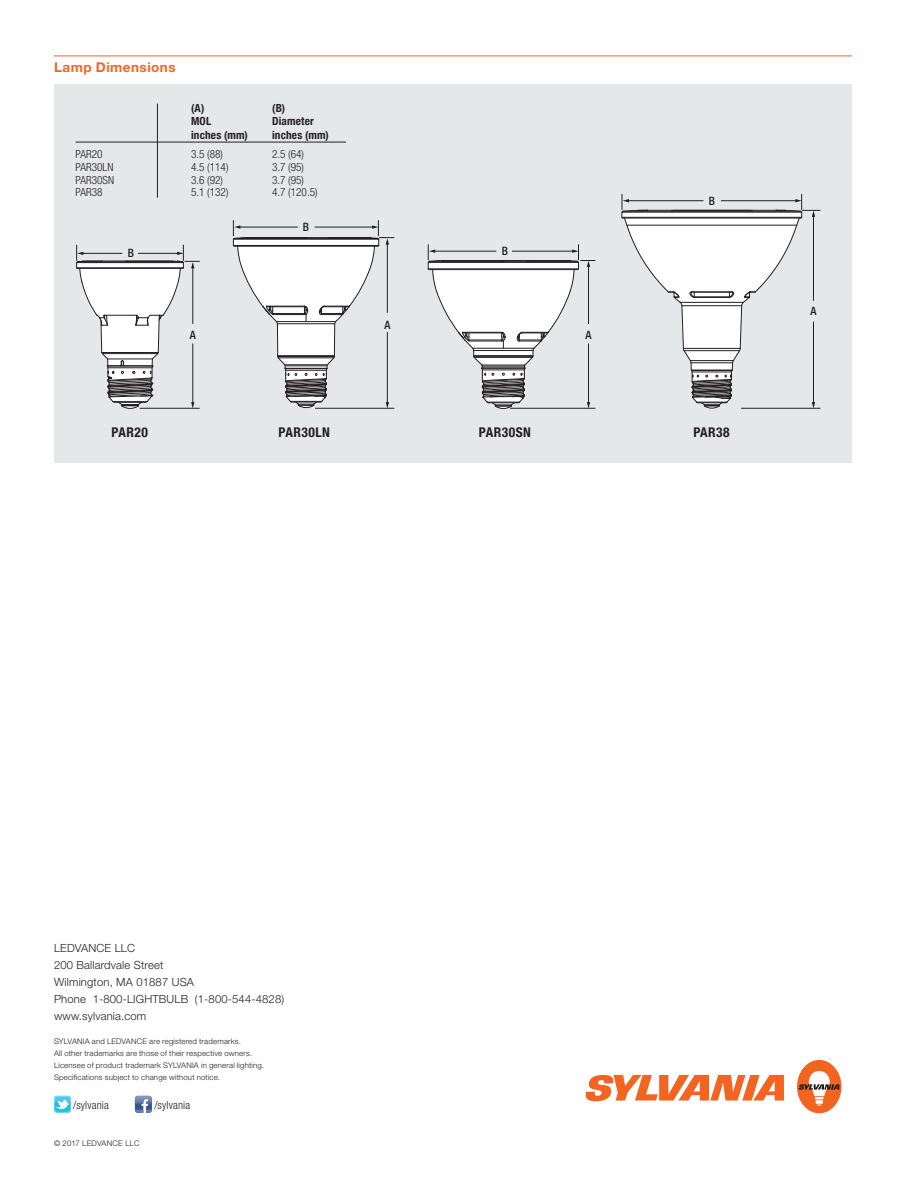
<style>
.page{position:relative;width:918px;height:1188px;background:#fff}
.page>*{position:absolute;margin:0;border:0;box-sizing:border-box;transform-origin:0 0}
.CODE{font:700 condensed 13.5px "Helvetica Neue LT Pro";letter-spacing:.035em;color:#231f20}
.Letter_Tablehead_9_o{font:700 13.5px "Helvetica Neue LT Pro";letter-spacing:.035em;color:#f36421}
.t1{font:500 condensed 11.55px "Helvetica Neue LT Pro";color:#231f20}
.t2{font:300 11.25px/17px "Helvetica Neue LT Pro";letter-spacing:.015em;color:#231f20}
.t3{font:300 condensed 11.25px "Helvetica Neue";color:#231f20}
.Letter_Tablehead_7_5{font:700 condensed 11.25px "Helvetica Neue LT Pro";letter-spacing:.015em;color:#231f20}
.t4{font:300 condensed 11.25px "Helvetica Neue LT Pro";letter-spacing:.015em;color:#231f20}
.t5{font:300 7.8px "Helvetica Neue LT Pro";letter-spacing:.025em;color:#231f20}
</style>
<div class="page">
<div style="left:54px;top:84px;width:798px;height:379px;background:#e6e7e9"></div>
<hr style="left:76px;top:142px;width:270px;height:1px;background:#231f20">
<hr style="left:157px;top:104px;width:1px;height:94px;background:#231f20">
<hr style="left:54px;top:55px;width:798px;height:1px;background:#f36421">
<svg style="left:586px;top:1075px;width:198px;height:26px"></svg>
<div style="left:797px;top:1060px;width:45px;height:53px;background:#f36421;border-radius:50%"></div>
<svg style="left:798px;top:1071px;width:41px;height:35px"></svg>
<svg style="left:54px;top:1096px;width:17px;height:17px"></svg>
<svg style="left:54px;top:1096px;width:17px;height:16px"></svg>
<svg style="left:135px;top:1096px;width:17px;height:17px"></svg>
<hr style="left:315px;top:408px;width:79px;height:1px;background:#231f20">
<svg style="left:233px;top:221px;width:161px;height:187px"></svg>
<svg style="left:76px;top:245px;width:123px;height:164px"></svg>
<svg style="left:428px;top:245px;width:167px;height:164px"></svg>
<svg style="left:621px;top:194px;width:199px;height:215px"></svg>
<p class="Letter_Tablehead_9_o" style="left:54px;top:59px;width:123px">Lamp Dimensions</p>
<p class="Letter_Tablehead_7_5" style="left:191px;top:101px;width:15px">(A)</p>
<p class="Letter_Tablehead_7_5" style="left:272px;top:101px;width:15px">(B)</p>
<p class="Letter_Tablehead_7_5" style="left:191px;top:114px;width:22px">MOL</p>
<p class="Letter_Tablehead_7_5" style="left:272px;top:114px;width:43px">Diameter</p>
<p class="Letter_Tablehead_7_5" style="left:191px;top:128px;width:58px">inches (mm)</p>
<p class="Letter_Tablehead_7_5" style="left:272px;top:128px;width:58px">inches (mm)</p>
<p class="t3" style="left:76px;top:148px;width:29px">PAR20</p>
<p class="t3" style="left:191px;top:148px;width:33px">3.5 (88)</p>
<p class="t3" style="left:272px;top:148px;width:33px">2.5 (64)</p>
<p class="t3" style="left:76px;top:160px;width:39px">PAR30LN</p>
<p class="t3" style="left:191px;top:160px;width:39px">4.5 (114)</p>
<p class="t3" style="left:272px;top:160px;width:33px">3.7 (95)</p>
<p class="t3" style="left:76px;top:173px;width:40px">PAR30SN</p>
<p class="t3" style="left:191px;top:173px;width:33px">3.6 (92)</p>
<p class="t3" style="left:272px;top:173px;width:33px">3.7 (95)</p>
<p class="t3" style="left:76px;top:186px;width:29px">PAR38</p>
<p class="t3" style="left:191px;top:186px;width:39px">5.1 (132)</p>
<p class="t3" style="left:272px;top:186px;width:47px">4.7 (120.5)</p>
<p class="t1" style="left:303px;top:220px;width:8px">B</p>
<p class="t1" style="left:128px;top:246px;width:8px">B</p>
<p class="t1" style="left:502px;top:244px;width:8px">B</p>
<p class="t1" style="left:384px;top:318px;width:7px">A</p>
<p class="t1" style="left:190px;top:328px;width:7px">A</p>
<p class="t1" style="left:586px;top:328px;width:7px">A</p>
<p class="t1" style="left:709px;top:194px;width:8px">B</p>
<p class="CODE" style="left:111px;top:424px;width:38px">PAR20</p>
<p class="CODE" style="left:279px;top:424px;width:53px">PAR30LN</p>
<p class="CODE" style="left:479px;top:424px;width:53px">PAR30SN</p>
<p class="CODE" style="left:693px;top:424px;width:38px">PAR38</p>
<p class="t1" style="left:810px;top:304px;width:7px">A</p>
<p class="t2" style="left:54px;top:939px;width:111px">LEDVANCE LLC<br>200 Ballardvale Street</p>
<p class="t2" style="left:54px;top:973px;width:142px">Wilmington, MA 01887 USA</p>
<p class="t2" style="left:54px;top:990px;width:232px">Phone 1-800-LIGHTBULB (1-800-544-4828)</p>
<p class="t2" style="left:54px;top:1007px;width:94px">www.sylvania.com</p>
<p class="t5" style="left:54px;top:1037px;width:188px">SYLVANIA and LEDVANCE are registered trademarks.</p>
<p class="t5" style="left:54px;top:1049px;width:200px">All other trademarks are those of their respective owners.</p>
<p class="t5" style="left:54px;top:1061px;width:211px">Licensee of product trademark SYLVANIA in general lighting.</p>
<p class="t5" style="left:54px;top:1072px;width:168px">Specifications subject to change without notice.</p>
<p class="t4" style="left:73px;top:1098px;width:37px">/sylvania</p>
<p class="t4" style="left:154px;top:1098px;width:37px">/sylvania</p>
<p class="t5" style="left:54px;top:1139px;width:87px">© 2017 LEDVANCE LLC</p>
</div>
